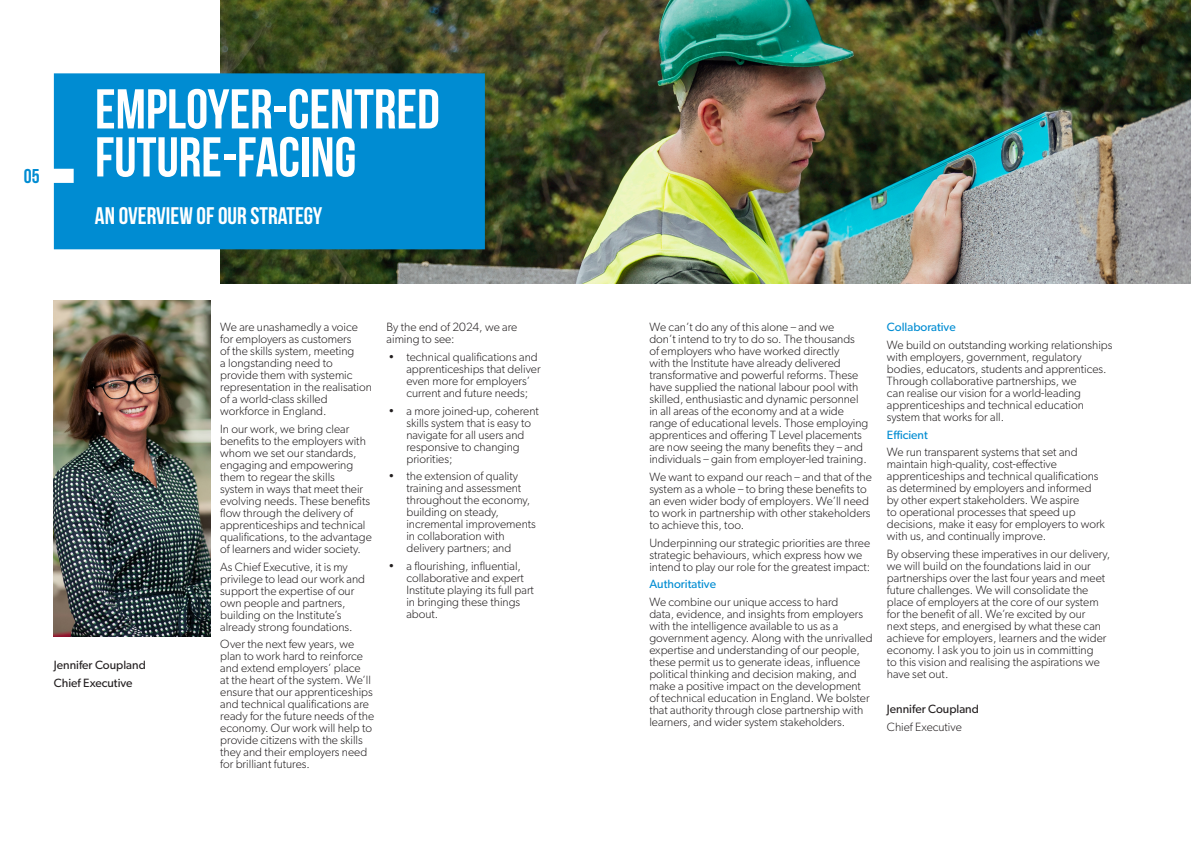
<style>
.page{position:relative;width:1191px;height:842px;background:#fff}
.page>*{position:absolute;margin:0;border:0;box-sizing:border-box;transform-origin:0 0}
._70_Header_white_Beb{font:56px/48px "Bebas Neue";color:#fff}
._70_Header_white_Beb-2{font:24px "Bebas Neue";color:#fff}
._20_Contents_black_B{font:20px "Bebas Neue";color:#008cd2}
._8_Content_black_Sou{font:300 12px/12px "Gibson";color:#231f20}
._8_Content_black_Sou-2{font:12px "Gibson";color:#231f20}
._8_Content_black_Sou-3{font:12px "Gibson";color:#008cd2}
</style>
<div class="page">
<img style="left:220px;top:0;width:971px;height:283px">
<div style="left:54px;top:73px;width:431px;height:176px;background:#008cd2"></div>
<img style="left:54px;top:300px;width:156px;height:336px">
<p class="_20_Contents_black_B" style="left:24px;top:165px;width:17px">05</p>
<p class="_70_Header_white_Beb" style="left:95px;top:84px;width:346px">EMPLOYER-CENTRED<br>FUTURE-FACING</p>
<p class="_70_Header_white_Beb-2" style="left:95px;top:203px;width:229px">AN OVERVIEW OF OUR STRATEGY</p>
<p class="_8_Content_black_Sou-2" style="left:54px;top:658px;width:93px">Jennifer Coupland</p>
<p class="_8_Content_black_Sou-2" style="left:54px;top:676px;width:80px">Chief Executive</p>
<p class="_8_Content_black_Sou" style="left:220px;top:321px;width:153px">We are unashamedly a voice for employers as customers<br>of the skills system, meeting<br>a longstanding need to provide them with systemic representation in the realisation of a world-class skilled workforce in England.</p>
<p class="_8_Content_black_Sou" style="left:220px;top:423px;width:153px">In our work, we bring clear benefits to the employers with whom we set our standards, engaging and empowering them to regear the skills<br>system in ways that meet their evolving needs. These benefits flow through the delivery of apprenticeships and technical qualifications, to the advantage of learners and wider society.</p>
<p class="_8_Content_black_Sou" style="left:220px;top:560px;width:146px">As Chief Executive, it is my privilege to lead our work and support the expertise of our own people and partners, building on the Institute’s already strong foundations.</p>
<p class="_8_Content_black_Sou" style="left:220px;top:638px;width:156px">Over the next few years, we plan to work hard to reinforce and extend employers’ place<br>at the heart of the system. We’ll ensure that our apprenticeships and technical qualifications are ready for the future needs of the economy. Our work will help to provide citizens with the skills they and their employers need for brilliant futures.</p>
<p class="_8_Content_black_Sou" style="left:386px;top:321px;width:132px">By the end of 2024, we are aiming to see:</p>
<p class="_8_Content_black_Sou" style="left:406px;top:351px;width:136px;text-indent:-18px">• technical qualifications and apprenticeships that deliver even more for employers’ current and future needs;</p>
<p class="_8_Content_black_Sou" style="left:406px;top:404px;width:134px;text-indent:-18px">• a more joined-up, coherent skills system that is easy to navigate for all users and responsive to changing priorities;</p>
<p class="_8_Content_black_Sou" style="left:406px;top:470px;width:131px;text-indent:-18px">• the extension of quality training and assessment throughout the economy, building on steady, incremental improvements in collaboration with delivery partners; and</p>
<p class="_8_Content_black_Sou" style="left:406px;top:560px;width:129px;text-indent:-18px">• a flourishing, influential, collaborative and expert<br>Institute playing its full part in bringing these things about.</p>
<p class="_8_Content_black_Sou" style="left:649px;top:321px;width:221px">We can’t do any of this alone – and we<br>don’t intend to try to do so. The thousands<br>of employers who have worked directly<br>with the Institute have already delivered transformative and powerful reforms. These have supplied the national labour pool with skilled, enthusiastic and dynamic personnel in all areas of the economy and at a wide range of educational levels. Those employing apprentices and offering T Level placements are now seeing the many benefits they – and individuals – gain from employer-led training.</p>
<p class="_8_Content_black_Sou" style="left:649px;top:471px;width:224px">We want to expand our reach – and that of the system as a whole – to bring these benefits to an even wider body of employers. We’ll need to work in partnership with other stakeholders to achieve this, too.</p>
<p class="_8_Content_black_Sou" style="left:649px;top:536px;width:222px">Underpinning our strategic priorities are three strategic behaviours, which express how we intend to play our role for the greatest impact:</p>
<p class="_8_Content_black_Sou-3" style="left:649px;top:577px;width:68px">Authoritative</p>
<p class="_8_Content_black_Sou" style="left:649px;top:596px;width:225px">We combine our unique access to hard<br>data, evidence, and insights from employers with the intelligence available to us as a government agency. Along with the unrivalled expertise and understanding of our people, these permit us to generate ideas, influence political thinking and decision making, and make a positive impact on the development of technical education in England. We bolster that authority through close partnership with learners, and wider system stakeholders.</p>
<p class="_8_Content_black_Sou-3" style="left:887px;top:320px;width:70px">Collaborative</p>
<p class="_8_Content_black_Sou" style="left:887px;top:339px;width:227px">We build on outstanding working relationships with employers, government, regulatory bodies, educators, students and apprentices.<br>Through collaborative partnerships, we<br>can realise our vision for a world-leading apprenticeships and technical education system that works for all.</p>
<p class="_8_Content_black_Sou-3" style="left:887px;top:427px;width:42px">Efficient</p>
<p class="_8_Content_black_Sou" style="left:887px;top:446px;width:219px">We run transparent systems that set and maintain high-quality, cost-effective apprenticeships and technical qualifications as determined by employers and informed by other expert stakeholders. We aspire<br>to operational processes that speed up decisions, make it easy for employers to work with us, and continually improve.</p>
<p class="_8_Content_black_Sou" style="left:887px;top:548px;width:225px">By observing these imperatives in our delivery, we will build on the foundations laid in our partnerships over the last four years and meet future challenges. We will consolidate the place of employers at the core of our system for the benefit of all. We’re excited by our<br>next steps, and energised by what these can achieve for employers, learners and the wider economy. I ask you to join us in committing<br>to this vision and realising the aspirations we have set out.</p>
<p class="_8_Content_black_Sou-2" style="left:887px;top:702px;width:93px">Jennifer Coupland</p>
<p class="_8_Content_black_Sou" style="left:887px;top:721px;width:76px">Chief Executive</p>
</div>
